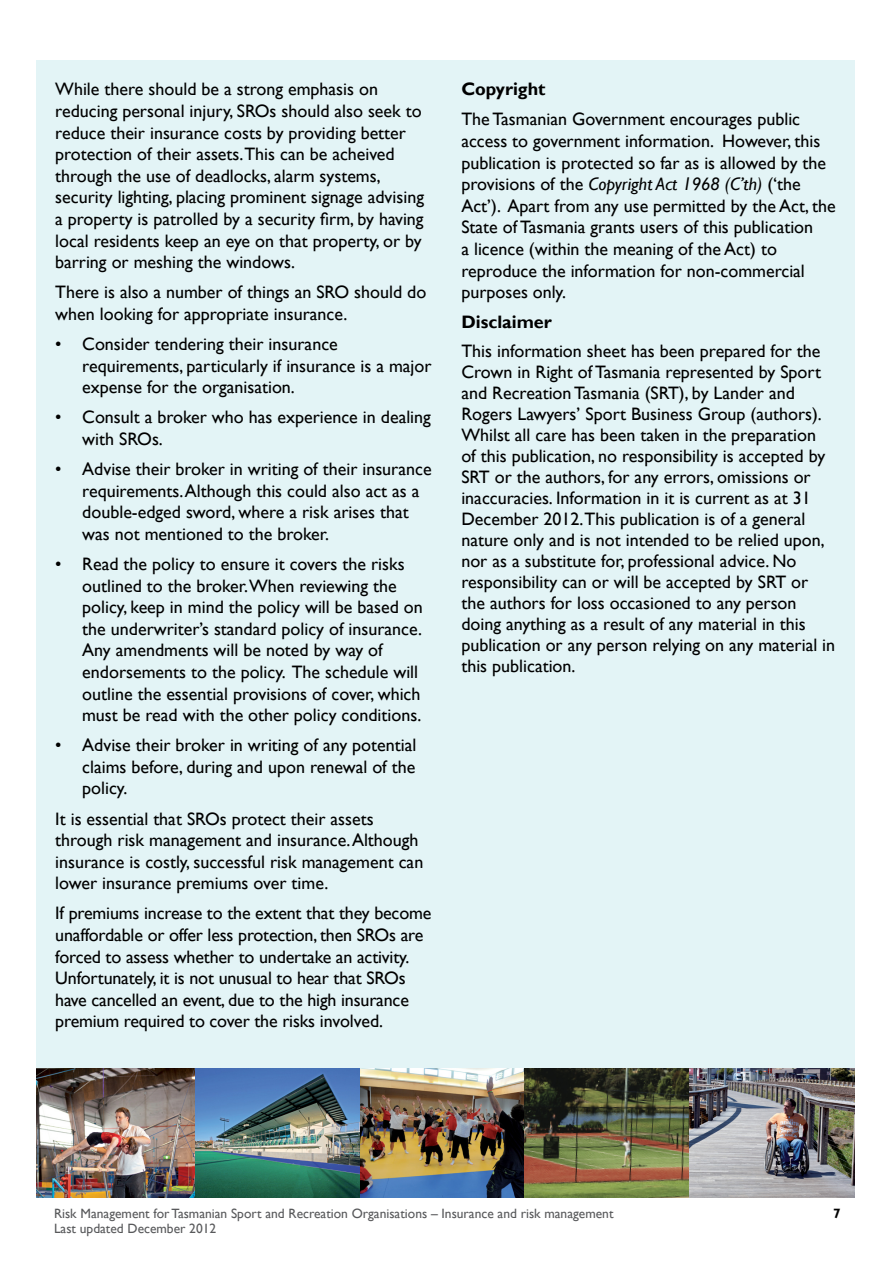
<style>
.page{position:relative;width:893px;height:1263px;background:#fff}
.page>*{position:absolute;margin:0;border:0;box-sizing:border-box;transform-origin:0 0}
.t1{font:18px/21.6px "Gill Sans";color:#000}
.t2{font:700 18px "Gill Sans";color:#000}
.t3{font:13.5px "Gill Sans";color:#58595b}
.t4{font:700 13.5px "Gill Sans";color:#000}
.s1{font-style:italic}
</style>
<div class="page">
<div style="left:36px;top:60px;width:819px;height:1138px;background:#e3f4f6"></div>
<img style="left:36px;top:1069px;width:819px;height:129px">
<p class="t1" style="left:55px;top:79px;width:370px">While there should be a strong emphasis on reducing personal injury, SROs should also seek to reduce their insurance costs by providing better protection of their assets.This can be acheived through the use of deadlocks, alarm systems, security lighting, placing prominent signage advising a property is patrolled by a security firm, by having local residents keep an eye on that property, or by barring or meshing the windows.</p>
<p class="t1" style="left:55px;top:282px;width:373px">There is also a number of things an SRO should do when looking for appropriate insurance.</p>
<p class="t1" style="left:82px;top:333px;width:351px;text-indent:-27px">• Consider tendering their insurance requirements, particularly if insurance is a major expense for the organisation.</p>
<p class="t1" style="left:82px;top:407px;width:350px;text-indent:-27px">• Consult a broker who has experience in dealing with SROs.</p>
<p class="t1" style="left:82px;top:458px;width:351px;text-indent:-27px">• Advise their broker in writing of their insurance requirements. Although this could also act as a double-edged sword, where a risk arises that was not mentioned to the broker.</p>
<p class="t1" style="left:82px;top:553px;width:342px;text-indent:-27px">• Read the policy to ensure it covers the risks outlined to the broker.When reviewing the policy, keep in mind the policy will be based on the underwriter’s standard policy of insurance.<br>Any amendments will be noted by way of endorsements to the policy. The schedule will outline the essential provisions of cover, which must be read with the other policy conditions.</p>
<p class="t1" style="left:82px;top:735px;width:336px;text-align:justify;text-indent:-27px">• Advise their broker in writing of any potential claims before, during and upon renewal of the policy.</p>
<p class="t1" style="left:55px;top:808px;width:370px">It is essential that SROs protect their assets through risk management and insurance. Although insurance is costly, successful risk management can lower insurance premiums over time.</p>
<p class="t1" style="left:55px;top:903px;width:378px">If premiums increase to the extent that they become unaffordable or offer less protection, then SROs are forced to assess whether to undertake an activity.<br>Unfortunately, it is not unusual to hear that SROs have cancelled an event, due to the high insurance premium required to cover the risks involved.</p>
<p class="t2" style="left:461px;top:78px;width:86px">Copyright</p>
<p class="t1" style="left:461px;top:109px;width:376px">The Tasmanian Government encourages public access to government information. However, this publication is protected so far as is allowed by the provisions of the <span class="s1">Copyright Act 1968 (C’th)</span> (‘the Act’). Apart from any use permitted by the Act, the State of Tasmania grants users of this publication<br>a licence (within the meaning of the Act) to reproduce the information for non-commercial purposes only.</p>
<p class="t2" style="left:461px;top:311px;width:92px">Disclaimer</p>
<p class="t1" style="left:461px;top:341px;width:375px;line-height:21px">This information sheet has been prepared for the Crown in Right of Tasmania represented by Sport and Recreation Tasmania (SRT), by Lander and Rogers Lawyers’ Sport Business Group (authors).<br>Whilst all care has been taken in the preparation<br>of this publication, no responsibility is accepted by SRT or the authors, for any errors, omissions or inaccuracies. Information in it is current as at 31<br>December 2012.This publication is of a general nature only and is not intended to be relied upon, nor as a substitute for, professional advice. No responsibility can or will be accepted by SRT or the authors for loss occasioned to any person doing anything as a result of any material in this publication or any person relying on any material in this publication.</p>
<p class="t3" style="left:54px;top:1206px;width:561px">Risk Management for Tasmanian Sport and Recreation Organisations – Insurance and risk management</p>
<p class="t4" style="left:833px;top:1205px;width:9px">7</p>
<p class="t3" style="left:54px;top:1221px;width:164px">Last updated December 2012</p>
</div>
